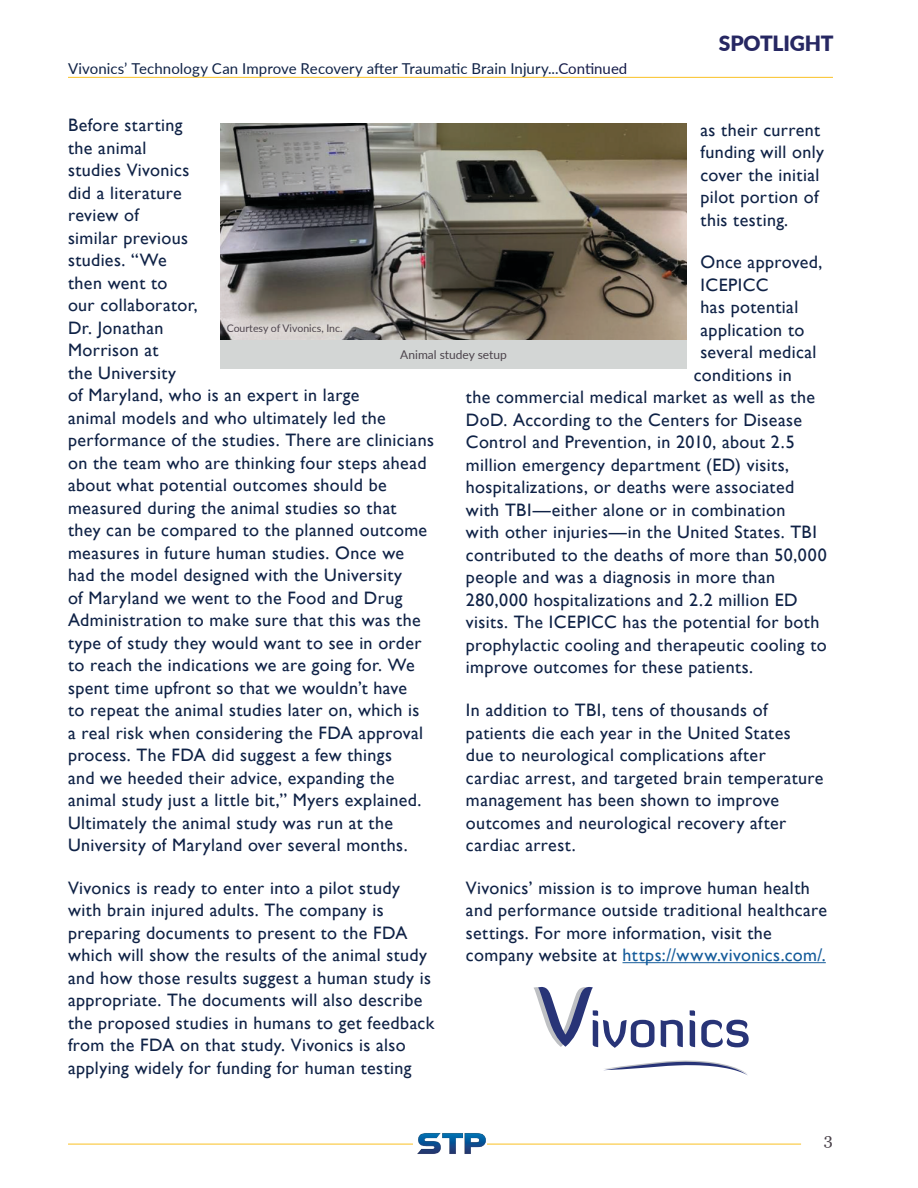
<style>
.page{position:relative;width:918px;height:1188px;background:#fff}
.page>*{position:absolute;margin:0;border:0;box-sizing:border-box;transform-origin:0 0}
.Intro_text{font:900 21px "Lato";letter-spacing:-.01em;color:#262762}
.t1{font:18px/22.5px "Gill Sans";letter-spacing:.02em;color:#0f2246}
.t2{font:16.5px "Georgia";color:#4c444c}
.t3{font:15px "Lato";letter-spacing:.005em;color:#0f2246}
.t4{font:12px "Lato";color:#4c444c}
.t5{font:10.5px "Lato";color:#4c444c}
.s1{color:#151b49}
.s2{color:#155c9b}
</style>
<div class="page">
<hr style="left:68px;top:1144px;width:733px;height:1px;background:#fac022">
<hr style="left:68px;top:77px;width:765px;height:1px;background:#fac022">
<div style="left:414px;top:1133px;width:73px;height:22px;background:#fff"></div>
<img style="left:417px;top:1133px;width:68px;height:21px">
<img style="left:220px;top:124px;width:467px;height:216px">
<hr style="left:623px;top:962px;width:203px;height:1px;background:#155c9b">
<svg style="left:661px;top:1020px;width:22px;height:27px"></svg>
<svg style="left:690px;top:1010px;width:5px;height:37px"></svg>
<svg style="left:701px;top:1020px;width:48px;height:27px"></svg>
<svg style="left:534px;top:987px;width:121px;height:61px"></svg>
<svg style="left:604px;top:1061px;width:143px;height:14px"></svg>
<div style="left:220px;top:340px;width:467px;height:28px;background:#d3d6d5"></div>
<p class="t3" style="left:68px;top:58px;width:561px">Vivonics’ Technology Can Improve Recovery after Traumatic Brain Injury...<span class="s1">Continued</span></p>
<p class="Intro_text" style="left:719px;top:28px;width:116px">SPOTLIGHT</p>
<p class="t1" style="left:68px;top:114px;width:367px">Before starting<br>the animal<br>studies Vivonics<br>did a literature<br>review of<br>similar previous<br>studies. “We<br>then went to<br>our collaborator,<br>Dr. Jonathan<br>Morrison at<br>the University<br>of Maryland, who is an expert in large<br>animal models and who ultimately led the performance of the studies. There are clinicians on the team who are thinking four steps ahead about what potential outcomes should be measured during the animal studies so that<br>they can be compared to the planned outcome measures in future human studies. Once we had the model designed with the University<br>of Maryland we went to the Food and Drug<br>Administration to make sure that this was the type of study they would want to see in order to reach the indications we are going for. We spent time upfront so that we wouldn’t have<br>to repeat the animal studies later on, which is<br>a real risk when considering the FDA approval process. The FDA did suggest a few things<br>and we heeded their advice, expanding the animal study just a little bit,” Myers explained.<br>Ultimately the animal study was run at the<br>University of Maryland over several months.</p>
<p class="t1" style="left:68px;top:877px;width:368px">Vivonics is ready to enter into a pilot study with brain injured adults. The company is preparing documents to present to the FDA which will show the results of the animal study and how those results suggest a human study is appropriate. The documents will also describe the proposed studies in humans to get feedback from the FDA on that study. Vivonics is also applying widely for funding for human testing</p>
<p class="t1" style="left:700px;top:119px;width:125px">as their current funding will only cover the initial pilot portion of this testing.</p>
<p class="t1" style="left:700px;top:251px;width:124px">Once approved,</p>
<p class="t1" style="left:700px;top:274px;width:69px">ICEPICC</p>
<p class="t1" style="left:700px;top:296px;width:99px">has potential</p>
<p class="t1" style="left:700px;top:319px;width:105px">application to</p>
<p class="t1" style="left:700px;top:341px;width:118px">several medical</p>
<p class="t1" style="left:694px;top:364px;width:99px">conditions in</p>
<p class="t1" style="left:466px;top:386px;width:350px">the commercial medical market as well as the</p>
<p class="t1" style="left:466px;top:409px;width:338px">DoD. According to the Centers for Disease</p>
<p class="t1" style="left:466px;top:431px;width:330px">Control and Prevention, in 2010, about 2.5</p>
<p class="t1" style="left:466px;top:454px;width:325px">million emergency department (ED) visits,</p>
<p class="t1" style="left:466px;top:476px;width:330px">hospitalizations, or deaths were associated</p>
<p class="t1" style="left:466px;top:499px;width:321px">with TBI—either alone or in combination</p>
<p class="t1" style="left:466px;top:521px;width:352px">with other injuries—in the United States. TBI</p>
<p class="t1" style="left:466px;top:544px;width:362px">contributed to the deaths of more than 50,000</p>
<p class="t1" style="left:466px;top:566px;width:311px">people and was a diagnosis in more than</p>
<p class="t1" style="left:466px;top:589px;width:333px">280,000 hospitalizations and 2.2 million ED</p>
<p class="t1" style="left:466px;top:611px;width:355px">visits. The ICEPICC has the potential for both</p>
<p class="t1" style="left:466px;top:634px;width:362px">prophylactic cooling and therapeutic cooling to</p>
<p class="t1" style="left:466px;top:656px;width:289px">improve outcomes for these patients.</p>
<p class="t1" style="left:466px;top:699px;width:359px">In addition to TBI, tens of thousands of patients die each year in the United States<br>due to neurological complications after cardiac arrest, and targeted brain temperature management has been shown to improve outcomes and neurological recovery after cardiac arrest.</p>
<p class="t1" style="left:466px;top:877px;width:363px">Vivonics’ mission is to improve human health and performance outside traditional healthcare settings. For more information, visit the company website at <span class="s2">https://www.vivonics.com/.</span></p>
<p class="t5" style="left:227px;top:321px;width:117px">Courtesy of Vivonics, Inc.</p>
<p class="t4" style="left:400px;top:346px;width:108px">Animal studey setup</p>
<p class="t2" style="left:824px;top:1129px;width:11px">3</p>
</div>
